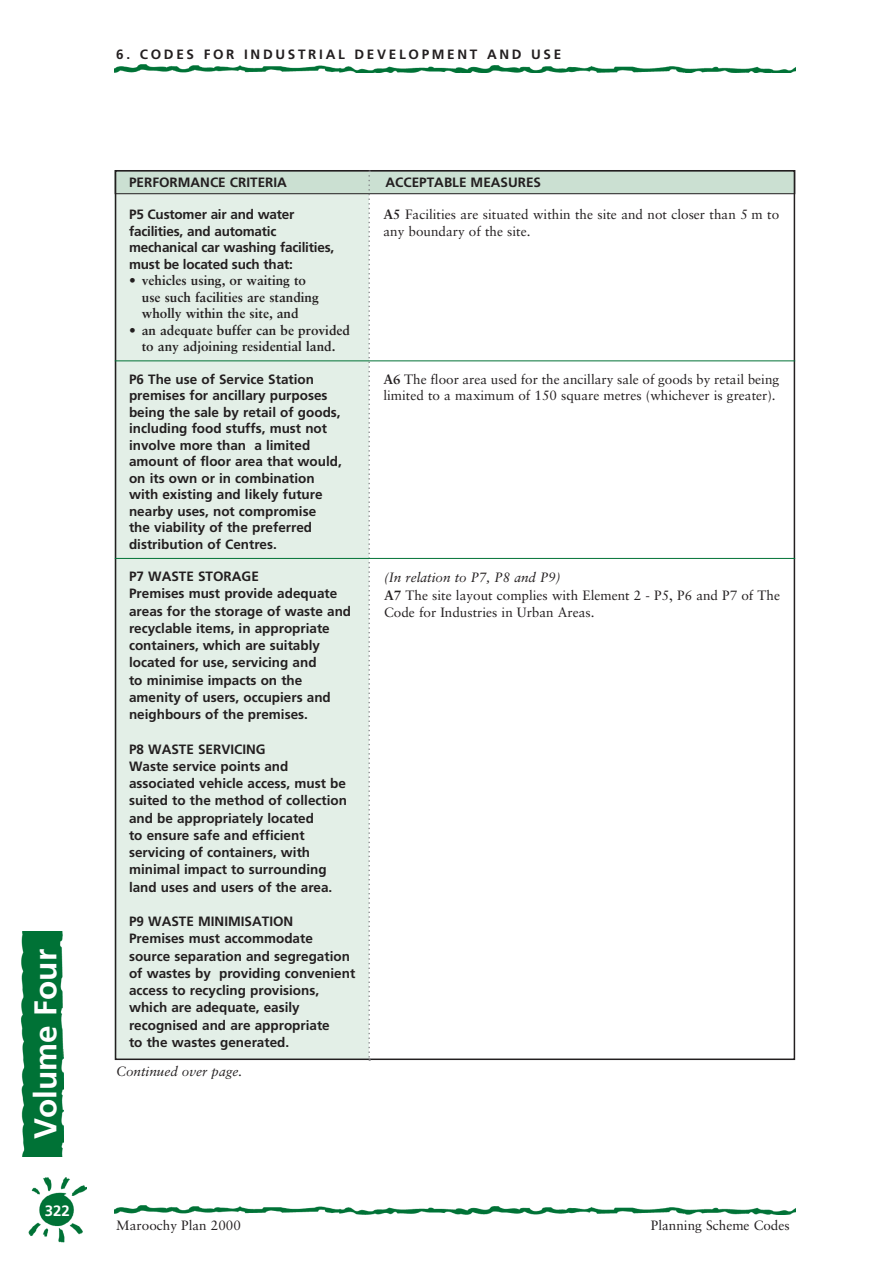
<style>
.page{position:relative;width:893px;height:1263px;background:#fff}
.page>*{position:absolute;margin:0;border:0;box-sizing:border-box;transform-origin:0 0}
.t1{font:700 31.5px "Frutiger";color:#fff}
.t2{font:700 15px "Frutiger";color:#fff}
.t3{font:700 13.5px/17.2px "Frutiger";color:#231f20}
.t4{font:13.5px/16.5px "Sabon";color:#231f20}
.t5{font:700 13.5px/16.5px "Sabon";color:#231f20}
.t6{font:700 13.5px "Frutiger";letter-spacing:.2em;color:#231f20}
.t7{font:italic 13.5px "Sabon";color:#231f20}
.s1{font-weight:700}
.s2{font-style:italic}
</style>
<div class="page">
<img style="left:29px;top:1177px;width:58px;height:65px">
<img style="left:115px;top:1205px;width:680px;height:9px">
<img style="left:115px;top:64px;width:680px;height:9px">
<img style="left:21px;top:932px;width:42px;height:225px">
<div style="left:115px;top:170px;width:254px;height:890px;background:#e3efe7"></div>
<div style="left:115px;top:170px;width:680px;height:24px;background:#cbe0d2"></div>
<div style="left:115px;top:170px;width:680px;height:24px;border:1px solid #231f20"></div>
<svg style="left:368px;top:171px;width:2px;height:890px"></svg>
<hr style="left:115px;top:360px;width:680px;height:1px;background:#007236">
<hr style="left:115px;top:558px;width:680px;height:1px;background:#007236">
<p class="t6" style="left:116px;top:46px;width:446px">6. CODES FOR INDUSTRIAL DEVELOPMENT AND USE</p>
<h1 class="t1" style="left:27px;top:1139px;width:191px;rotate:-90deg">Volume Four</h1>
<p class="t2" style="left:45px;top:1202px;width:27px">322</p>
<p class="t3" style="left:129px;top:174px;width:159px">PERFORMANCE CRITERIA</p>
<p class="t3" style="left:385px;top:174px;width:157px">ACCEPTABLE MEASURES</p>
<p class="t3" style="left:129px;top:206px;width:207px;line-height:16.5px">P5 Customer air and water facilities, and automatic mechanical car washing facilities, must be located such that:</p>
<p class="t5" style="left:142px;top:272px;width:179px;text-indent:-13px">• vehicles using, or waiting to use such facilities are standing wholly within the site, and</p>
<p class="t5" style="left:129px;top:321px;width:222px;text-align:center">• an adequate buffer can be provided to any adjoining residential land.</p>
<p class="t4" style="left:383px;top:206px;width:397px"><span class="s1">A5</span> Facilities are situated within the site and not closer than 5 m to any boundary of the site.</p>
<p class="t3" style="left:129px;top:370px;width:214px;line-height:16.5px">P6 The use of Service Station premises for ancillary purposes being the sale by retail of goods, including food stuffs, must not involve more than a limited amount of floor area that would, on its own or in combination with existing and likely future nearby uses, not compromise<br>the viability of the preferred distribution of Centres.</p>
<p class="t4" style="left:383px;top:370px;width:397px"><span class="s1">A6</span> The floor area used for the ancillary sale of goods by retail being limited to a maximum of 150 square metres (whichever is greater).</p>
<p class="t3" style="left:129px;top:568px;width:224px">P7 WASTE STORAGE<br>Premises must provide adequate areas for the storage of waste and recyclable items, in appropriate containers, which are suitably located for use, servicing and<br>to minimise impacts on the amenity of users, occupiers and neighbours of the premises.</p>
<p class="t3" style="left:129px;top:740px;width:219px">P8 WASTE SERVICING<br>Waste service points and associated vehicle access, must be suited to the method of collection and be appropriately located<br>to ensure safe and efficient servicing of containers, with minimal impact to surrounding land uses and users of the area.</p>
<p class="t3" style="left:129px;top:913px;width:228px">P9 WASTE MINIMISATION<br>Premises must accommodate source separation and segregation of wastes by providing convenient access to recycling provisions, which are adequate, easily recognised and are appropriate<br>to the wastes generated.</p>
<p class="t4" style="left:384px;top:569px;width:397px;line-height:17.2px"><span class="s2">(In relation to P7, P8 and P9)<br></span><span class="s1">A7</span> The site layout complies with Element 2 - P5, P6 and P7 of The<br>Code for Industries in Urban Areas.</p>
<p class="t7" style="left:116px;top:1064px;width:128px">Continued over page.</p>
<p class="t4" style="left:116px;top:1217px;width:126px">Maroochy Plan 2000</p>
<p class="t4" style="left:651px;top:1217px;width:140px">Planning Scheme Codes</p>
</div>
